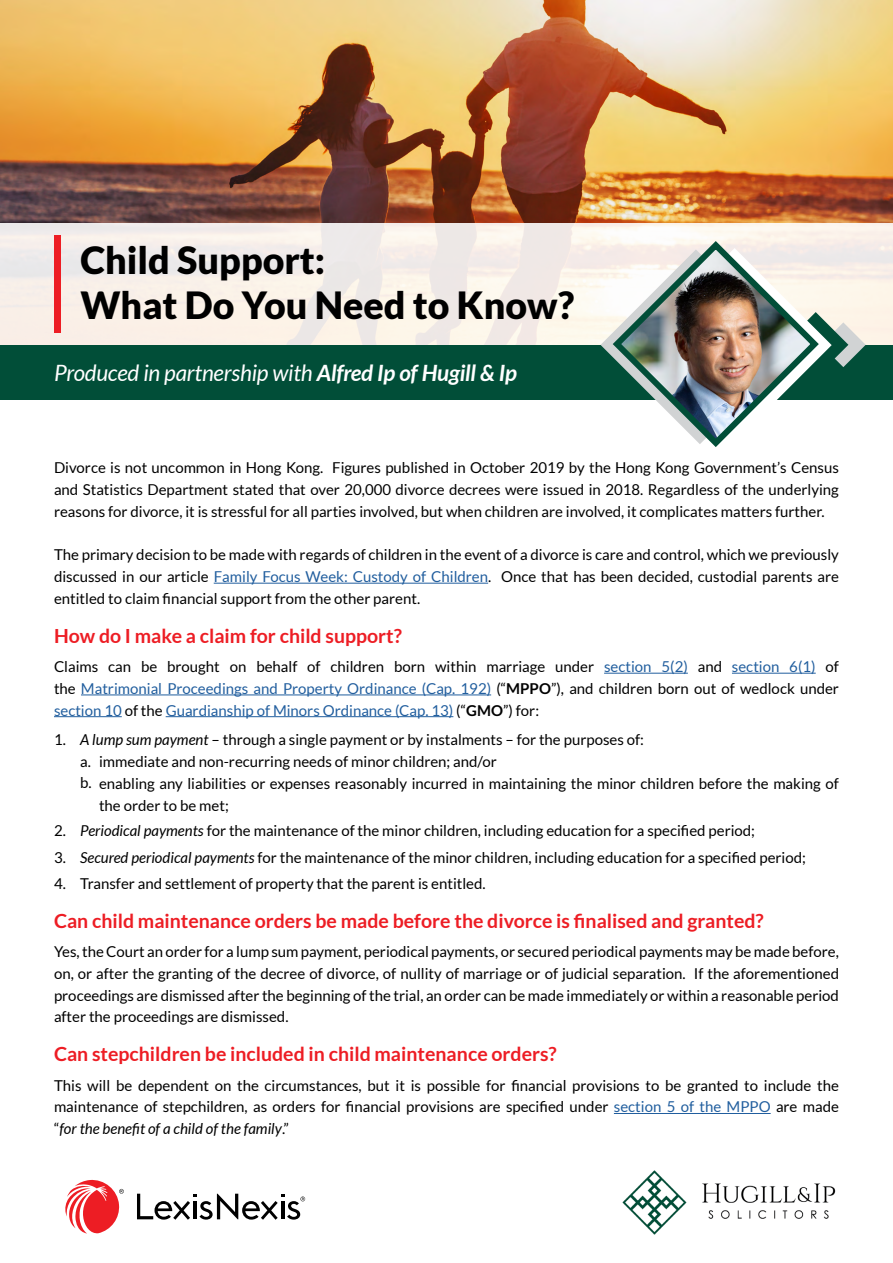
<style>
.page{position:relative;width:893px;height:1263px;background:#fff}
.page>*{position:absolute;margin:0;border:0;box-sizing:border-box;transform-origin:0 0}
.t1{font:900 37.5px "Lato";color:#000}
.t2{font:italic 22.5px "Lato";letter-spacing:-.01em;color:#fff}
.t3{font:700 19.5px "Lato";color:#ed1d24}
.t4{font:15px/21.8px "Lato";color:#000;text-align:justify}
.t5{font:15px/21.8px "Lato";color:#215e9e;text-align:justify}
.s1{font-weight:700}
.s2{color:#215e9e}
.s3{color:#000}
.s4{font-weight:700;color:#000}
.s5{font-style:italic}
</style>
<div class="page">
<img style="left:0;top:0;width:893px;height:223px">
<div style="left:0;top:223px;width:893px;height:164px;background:linear-gradient(to right,#f3ebe7,#fcf7ef)"></div>
<div style="left:54px;top:236px;width:7px;height:97px;background:#ed1d24"></div>
<div style="left:0;top:345px;width:893px;height:55px;background:#014e38"></div>
<svg style="left:137px;top:1194px;width:168px;height:26px"></svg>
<svg style="left:65px;top:1179px;width:59px;height:55px"></svg>
<hr style="left:214px;top:583px;width:274px;height:1px;background:#215e9e">
<hr style="left:604px;top:673px;width:84px;height:1px;background:#215e9e">
<hr style="left:732px;top:673px;width:84px;height:1px;background:#215e9e">
<hr style="left:81px;top:694px;width:410px;height:1px;background:#215e9e">
<hr style="left:54px;top:716px;width:68px;height:1px;background:#215e9e">
<hr style="left:166px;top:716px;width:287px;height:1px;background:#215e9e">
<hr style="left:614px;top:1113px;width:157px;height:1px;background:#215e9e">
<img style="left:622px;top:1170px;width:214px;height:65px">
<svg style="left:600px;top:248px;width:266px;height:119px"></svg>
<img style="left:608px;top:237px;width:215px;height:210px">
<p class="t1" style="left:80px;top:239px;width:246px">Child Support:</p>
<p class="t1" style="left:80px;top:284px;width:495px">What Do You Need to Know?</p>
<p class="t2" style="left:54px;top:360px;width:465px">Produced in partnership with <span class="s1">Alfred Ip of Hugill &amp; Ip</span></p>
<p class="t4" style="left:54px;top:457px;width:786px">Divorce is not uncommon in Hong Kong. Figures published in October 2019 by the Hong Kong Government’s Census and Statistics Department stated that over 20,000 divorce decrees were issued in 2018. Regardless of the underlying reasons for divorce, it is stressful for all parties involved, but when children are involved, it complicates matters further.</p>
<p class="t4" style="left:54px;top:544px;width:786px">The primary decision to be made with regards of children in the event of a divorce is care and control, which we previously discussed in our article <span class="s2">Family Focus Week: Custody of Children</span>. Once that has been decided, custodial parents are entitled to claim financial support from the other parent.</p>
<p class="t3" style="left:54px;top:625px;width:349px">How do I make a claim for child support?</p>
<p class="t5" style="left:54px;top:656px;width:786px"><span class="s3">Claims can be brought on behalf of children born within marriage under</span> section 5(2) <span class="s3">and</span> section 6(1) <span class="s3">of the</span> Matrimonial Proceedings and Property Ordinance (Cap. 192) <span class="s3">(“</span><span class="s4">MPPO</span><span class="s3">”), and children born out of wedlock under </span>section 10 <span class="s3">of the</span> Guardianship of Minors Ordinance (Cap. 13) <span class="s3">(“</span><span class="s4">GMO</span><span class="s3">”) for:</span></p>
<p class="t4" style="left:54px;top:728px;width:13px">1.</p>
<p class="t4" style="left:80px;top:728px;width:565px"><span class="s5">A lump sum payment</span> – through a single payment or by instalments – for the purposes of:</p>
<p class="t4" style="left:80px;top:750px;width:12px">a.</p>
<p class="t4" style="left:80px;top:772px;width:13px">b.</p>
<p class="t4" style="left:80px;top:820px;width:676px"><span class="s5">Periodical payments</span> for the maintenance of the minor children, including education for a specified period;</p>
<p class="t4" style="left:80px;top:846px;width:727px"><span class="s5">Secured periodical payments</span> for the maintenance of the minor children, including education for a specified period;</p>
<p class="t4" style="left:80px;top:872px;width:407px">Transfer and settlement of property that the parent is entitled.</p>
<p class="t4" style="left:99px;top:751px;width:399px">immediate and non-recurring needs of minor children; and/or</p>
<p class="t4" style="left:99px;top:773px;width:741px">enabling any liabilities or expenses reasonably incurred in maintaining the minor children before the making of the order to be met;</p>
<p class="t4" style="left:54px;top:820px;width:13px">2.</p>
<p class="t4" style="left:54px;top:846px;width:13px">3.</p>
<p class="t4" style="left:54px;top:872px;width:13px">4.</p>
<p class="t3" style="left:54px;top:910px;width:711px">Can child maintenance orders be made before the divorce is finalised and granted?</p>
<p class="t4" style="left:54px;top:941px;width:787px">Yes, the Court an order for a lump sum payment, periodical payments, or secured periodical payments may be made before, on, or after the granting of the decree of divorce, of nullity of marriage or of judicial separation. If the aforementioned proceedings are dismissed after the beginning of the trial, an order can be made immediately or within a reasonable period after the proceedings are dismissed.</p>
<p class="t3" style="left:54px;top:1043px;width:504px">Can stepchildren be included in child maintenance orders?</p>
<p class="t4" style="left:54px;top:1074px;width:786px">This will be dependent on the circumstances, but it is possible for financial provisions to be granted to include the maintenance of stepchildren, as orders for financial provisions are specified under <span class="s2">section 5 of the MPPO</span> are made “<span class="s5">for the benefit of a child of the family</span>.”</p>
</div>
